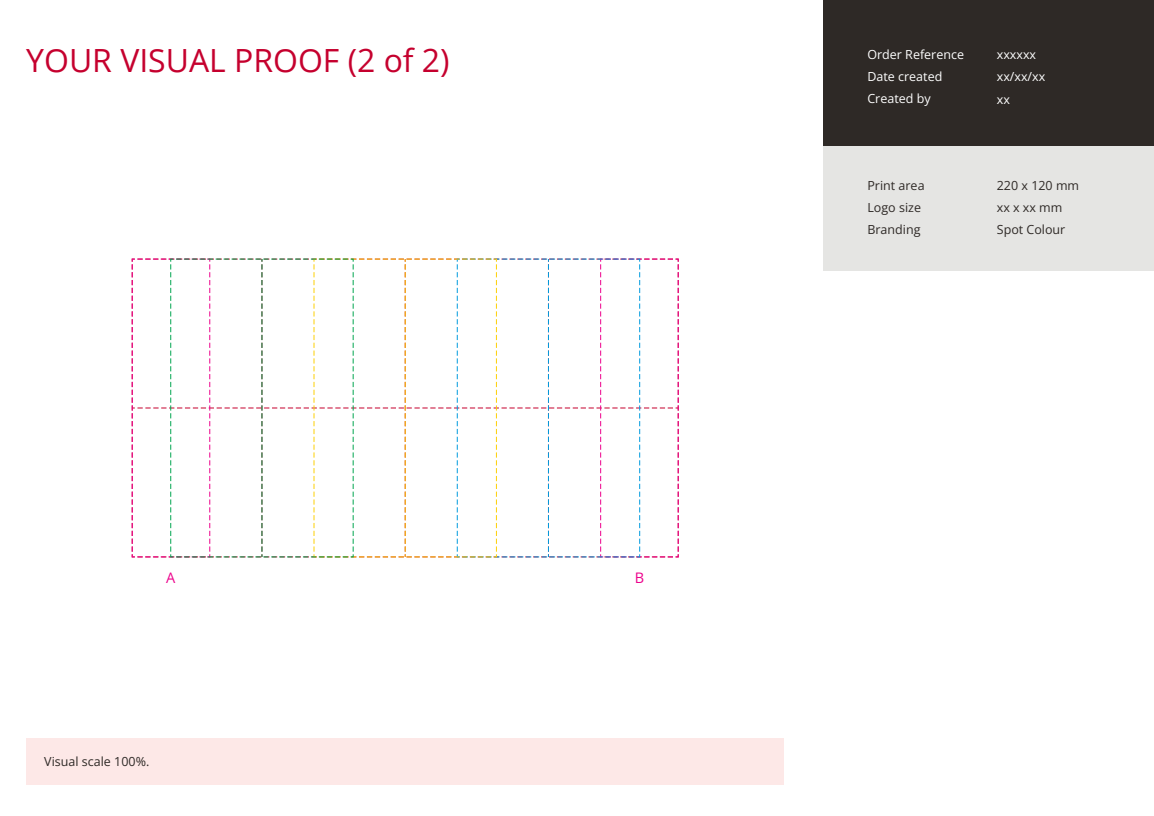
<style>
.page{position:relative;width:1154px;height:816px;background:#fff}
.page>*{position:absolute;margin:0;border:0;box-sizing:border-box;transform-origin:0 0}
.t1{font:31.94px "Open Sans";color:#c5002e}
.t2{font:14.53px "Open Sans";color:#ed028c}
.t3{font:700 12.51px/22.2px "Open Sans";color:#2e2926}
.t4{font:700 12.51px/22.2px "Open Sans";color:#fff}
.t5{font:12.51px/22.2px "Open Sans";color:#2e2926}
.t6{font:12.51px/22.8px "Open Sans";color:#fff}
.s1{font-weight:300}
</style>
<div class="page">
<div style="left:26px;top:738px;width:758px;height:47px;background:#fde8e7"></div>
<div style="left:823px;top:0;width:330px;height:146px;background:#2e2926"></div>
<div style="left:823px;top:146px;width:330px;height:125px;background:#e5e5e3"></div>
<svg style="left:131px;top:258px;width:548px;height:299px"></svg>
<h1 class="t1" style="left:26px;top:39px;width:425px">YOUR VISUAL PROOF <span class="s1">(2 of 2)</span></h1>
<p class="t4" style="left:867px;top:43px;width:98px">Order Reference<br>Date created<br>Created by</p>
<p class="t6" style="left:996px;top:42px;width:50px">xxxxxx xx/xx/xx xx</p>
<p class="t2" style="left:166px;top:568px;width:11px">A</p>
<p class="t2" style="left:635px;top:568px;width:11px">B</p>
<p class="t3" style="left:44px;top:749px;width:106px">Visual scale 100%.</p>
<p class="t3" style="left:867px;top:174px;width:59px">Print area<br>Logo size<br>Branding</p>
<p class="t5" style="left:996px;top:174px;width:84px">220 x 120 mm xx x xx mm<br>Spot Colour</p>
</div>
